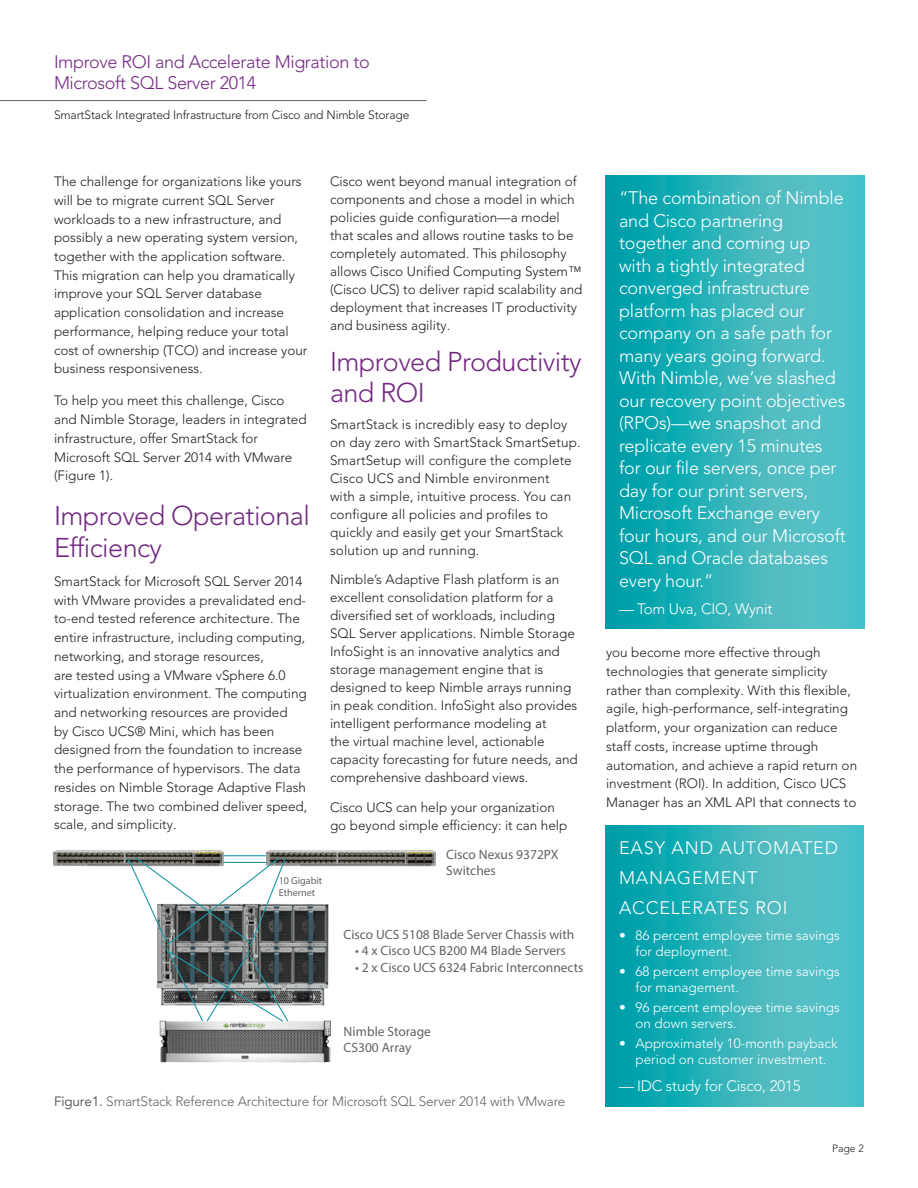
<style>
.page{position:relative;width:918px;height:1188px;background:#fff}
.page>*{position:absolute;margin:0;border:0;box-sizing:border-box;transform-origin:0 0}
.Head_1{font:300 27px/32.2px "Avenir LT Pro";letter-spacing:-.02em;color:#732982}
.Sidebar_Quote{font:300 18px/22.5px "Avenir LT Pro";letter-spacing:-.01em;color:#fff}
.t1{font:300 18px/21px "Avenir LT Pro";letter-spacing:-.02em;color:#732982}
.Sidebar_Title{font:300 18px/30px "Avenir LT Pro";letter-spacing:.05em;color:#fff}
.t2{font:300 15px "Avenir LT Pro";letter-spacing:-.01em;color:#fff}
.Body_1{font:300 13.5px/18.8px "Avenir LT Pro";color:#231f20}
.t3{font:300 13.5px/16.2px "Avenir LT Pro";color:#636366}
.t4{font:300 13.5px/16.5px "Avenir LT Pro";color:#fff}
.t5{font:300 12px "Avenir LT Pro";letter-spacing:-.01em;color:#231f20}
.Folio{font:300 10.5px "Avenir LT Pro";color:#231f20}
.t6{font:300 10.05px/12.1px "Avenir LT Pro";color:#636366}
.s1{font-weight:400}
</style>
<div class="page">
<hr style="left:0;top:100px;width:427px;height:1px;background:#636366">
<svg style="left:605px;top:176px;width:260px;height:453px;background:#30b3ba"></svg>
<div style="left:217px;top:855px;width:57px;height:8px;border:1px solid #1d99a8"></div>
<img style="left:289px;top:930px;width:40px;height:76px">
<img style="left:53px;top:850px;width:175px;height:17px">
<img style="left:262px;top:850px;width:174px;height:80px">
<img style="left:159px;top:1020px;width:172px;height:43px">
<svg style="left:125px;top:856px;width:164px;height:167px"></svg>
<svg style="left:605px;top:826px;width:258px;height:280px;background:#30b3ba"></svg>
<h2 class="t1" style="left:54px;top:51px;width:317px">Improve ROI and Accelerate Migration to<br>Microsoft SQL Server 2014</h2>
<p class="t5" style="left:54px;top:108px;width:357px">SmartStack Integrated Infrastructure from Cisco and Nimble Storage</p>
<p class="Body_1" style="left:54px;top:172px;width:255px">The challenge for organizations like yours will be to migrate current SQL Server workloads to a new infrastructure, and possibly a new operating system version, together with the application software.<br>This migration can help you dramatically improve your SQL Server database application consolidation and increase performance, helping reduce your total cost of ownership (TCO) and increase your business responsiveness.</p>
<p class="Body_1" style="left:54px;top:391px;width:254px">To help you meet this challenge, Cisco and Nimble Storage, leaders in integrated infrastructure, offer SmartStack for Microsoft SQL Server 2014 with VMware (Figure 1).</p>
<p class="Head_1" style="left:54px;top:499px;width:257px">Improved Operational<br>Efficiency</p>
<p class="Body_1" style="left:54px;top:572px;width:255px">SmartStack for Microsoft SQL Server 2014 with VMware provides a prevalidated end&shy;to-end tested reference architecture. The entire infrastructure, including computing, networking, and storage resources,<br>are tested using a VMware vSphere 6.0 virtualization environment. The computing and networking resources are provided<br>by Cisco UCS® Mini, which has been designed from the foundation to increase the performance of hypervisors. The data resides on Nimble Storage Adaptive Flash storage. The two combined deliver speed, scale, and simplicity.</p>
<p class="t6" style="left:279px;top:874px;width:45px">10 Gigabit<br>Ethernet</p>
<p class="Body_1" style="left:330px;top:172px;width:254px;line-height:18px">Cisco went beyond manual integration of components and chose a model in which policies guide configuration—a model that scales and allows routine tasks to be completely automated. This philosophy allows Cisco Unified Computing System™ (Cisco UCS) to deliver rapid scalability and deployment that increases IT productivity and business agility.</p>
<p class="Head_1" style="left:330px;top:346px;width:253px;line-height:31.5px">Improved Productivity and ROI</p>
<p class="Body_1" style="left:330px;top:415px;width:252px;line-height:18px">SmartStack is incredibly easy to deploy on day zero with SmartStack SmartSetup.<br>SmartSetup will configure the complete Cisco UCS and Nimble environment<br>with a simple, intuitive process. You can configure all policies and profiles to quickly and easily get your SmartStack solution up and running.</p>
<p class="Body_1" style="left:330px;top:570px;width:249px;line-height:18px">Nimble’s Adaptive Flash platform is an excellent consolidation platform for a diversified set of workloads, including SQL Server applications. Nimble Storage InfoSight is an innovative analytics and storage management engine that is designed to keep Nimble arrays running in peak condition. InfoSight also provides intelligent performance modeling at<br>the virtual machine level, actionable capacity forecasting for future needs, and comprehensive dashboard views.</p>
<p class="Body_1" style="left:330px;top:798px;width:239px;line-height:18px">Cisco UCS can help your organization go beyond simple efficiency: it can help</p>
<p class="t3" style="left:446px;top:846px;width:114px">Cisco Nexus 9372PX<br>Switches</p>
<p class="t3" style="left:344px;top:926px;width:232px">Cisco UCS 5108 Blade Server Chassis with</p>
<p class="t3" style="left:355px;top:943px;width:212px">• 4 x Cisco UCS B200 M4 Blade Servers</p>
<p class="t3" style="left:355px;top:959px;width:230px">• 2 x Cisco UCS 6324 Fabric Interconnects</p>
<p class="t3" style="left:344px;top:1023px;width:89px">Nimble Storage<br>CS300 Array</p>
<p class="t3" style="left:54px;top:1094px;width:513px"><span class="s1">Figure1.</span> SmartStack Reference Architecture for Microsoft SQL Server 2014 with VMware</p>
<p class="Sidebar_Quote" style="left:619px;top:187px;width:228px">“The combination of Nimble and Cisco partnering together and coming up with a tightly integrated converged infrastructure platform has placed our company on a safe path for many years going forward.<br>With Nimble, we’ve slashed our recovery point objectives (RPOs)—we snapshot and replicate every 15 minutes for our file servers, once per day for our print servers,<br>Microsoft Exchange every four hours, and our Microsoft<br>SQL and Oracle databases every hour.”</p>
<p class="t2" style="left:619px;top:600px;width:155px">— Tom Uva, CIO, Wynit</p>
<p class="Body_1" style="left:606px;top:643px;width:253px">you become more effective through technologies that generate simplicity rather than complexity. With this flexible, agile, high-performance, self-integrating platform, your organization can reduce staff costs, increase uptime through automation, and achieve a rapid return on investment (ROI). In addition, Cisco UCS Manager has an XML API that connects to</p>
<p class="Sidebar_Title" style="left:619px;top:833px;width:221px">EASY AND AUTOMATED<br>MANAGEMENT<br>ACCELERATES ROI</p>
<p class="t4" style="left:636px;top:927px;width:206px;text-indent:-16px">• 86 percent employee time savings for deployment.</p>
<p class="t4" style="left:636px;top:963px;width:206px;text-indent:-16px">• 68 percent employee time savings for management.</p>
<p class="t4" style="left:636px;top:999px;width:206px;text-indent:-16px">• 96 percent employee time savings on down servers.</p>
<p class="t4" style="left:619px;top:1035px;width:220px;text-align:center">• Approximately 10-month payback period on customer investment.</p>
<p class="t2" style="left:619px;top:1077px;width:183px">— IDC study for Cisco, 2015</p>
<p class="Folio" style="left:832px;top:1142px;width:33px">Page 2</p>
</div>
